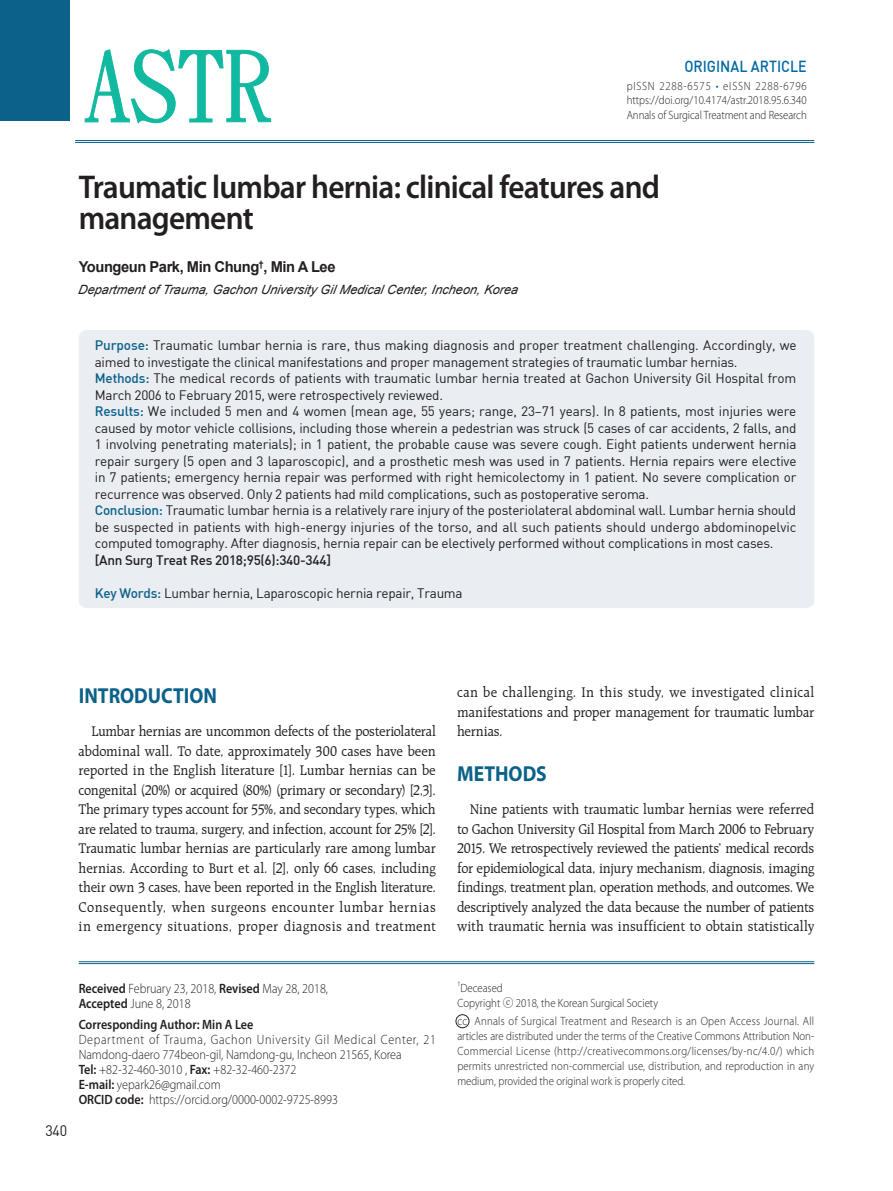
<style>
.page{position:relative;width:893px;height:1191px;background:#fff}
.page>*{position:absolute;margin:0;border:0;box-sizing:border-box;transform-origin:0 0}
.t1{font:600 33px/31.5px "Myriad Pro";letter-spacing:-.025em;color:#231f20;scale:.95 1}
.t2{font:700 21.75px "Myriad Pro";color:#0b6189;scale:.9 1}
.t3{font:15.75px "Dinmed";color:#0069a4;scale:.9 1}
.t4{font:15px/19.5px "Raleigh BT";color:#231f20;text-align:justify;scale:.94 1}
.t5{font:700 15px "Arial";letter-spacing:-.03em;color:#231f20}
.t6{font:15px "Dinreg";color:#231f20;scale:.95 1}
.t7{font:13.5px/16.5px "Dinreg";letter-spacing:-.02em;color:#231f20}
.t8{font:300 13.5px/15px "Myriad Pro";color:#231f20;scale:.9 1}
.t9{font:13.5px "Dinmed";letter-spacing:-.02em;color:#231f20}
.t10{font:600 13.5px "Myriad Pro";color:#231f20;scale:.9 1}
.t11{font:italic 12.75px "Arial";color:#231f20}
.t12{font:300 12px/15px "Myriad Pro";color:#231f20;text-align:justify;scale:.9 1}
.t13{font:300 7.05px "Myriad Pro";color:#231f20;scale:.9 1}
.s1{font-size:12.45px;color:#0069a4}
.s2{font-family:"Dinmed";color:#0b6189}
.s3{font-weight:600}
.s4{font-family:"Ymjo 420";font-weight:400}
</style>
<div class="page">
<svg style="left:84px;top:49px;width:188px;height:75px"></svg>
<hr style="left:75px;top:140px;width:739px;height:1px;background:#0b6189">
<hr style="left:75px;top:142px;width:739px;height:1px;background:#0b6189">
<div style="left:0;top:0;width:70px;height:121px;background:#0b6189"></div>
<div style="left:456px;top:1014px;width:13px;height:14px;border:1px solid #231f20;border-radius:50%"></div>
<hr style="left:79px;top:961px;width:735px;height:1px;background:#0b6189">
<hr style="left:79px;top:963px;width:735px;height:1px;background:#0b6189">
<div style="left:79px;top:330px;width:735px;height:278px;background:#eaedf2;border-radius:9px"></div>
<p class="t3" style="left:684px;top:56px;width:138px">ORIGINAL ARTICLE</p>
<p class="t12" style="left:627px;top:78px;width:202px">pISSN 2288-6575 <span class="s1">•</span> eISSN 2288-6796 https://doi.org/10.4174/astr.2018.95.6.340<br>Annals of Surgical Treatment and Research</p>
<h1 class="t1" style="left:79px;top:170px;width:613px">Traumatic lumbar hernia: clinical features and management</h1>
<p class="t5" style="left:79px;top:256px;width:258px">Youngeun Park, Min Chung<sup>†</sup>, Min A Lee</p>
<p class="t11" style="left:78px;top:281px;width:444px">Department of Trauma,Gachon University Gil Medical Center,Incheon,Korea</p>
<p class="t7" style="left:95px;top:337px;width:703px"><span class="s2">Purpose:</span> Traumatic lumbar hernia is rare, thus making diagnosis and proper treatment challenging. Accordingly, we aimed to investigate the clinical manifestations and proper management strategies of traumatic lumbar hernias.<br><span class="s2">Methods:</span> The medical records of patients with traumatic lumbar hernia treated at Gachon University Gil Hospital from March 2006 to February 2015, were retrospectively reviewed.<br><span class="s2">Results:</span> We included 5 men and 4 women (mean age, 55 years; range, 23–71 years). In 8 patients, most injuries were caused by motor vehicle collisions, including those wherein a pedestrian was struck (5 cases of car accidents, 2 falls, and 1 involving penetrating materials); in 1 patient, the probable cause was severe cough. Eight patients underwent hernia repair surgery (5 open and 3 laparoscopic), and a prosthetic mesh was used in 7 patients. Hernia repairs were elective in 7 patients; emergency hernia repair was performed with right hemicolectomy in 1 patient. No severe complication or recurrence was observed. Only 2 patients had mild complications, such as postoperative seroma.<br><span class="s2">Conclusion:</span> Traumatic lumbar hernia is a relatively rare injury of the posteriolateral abdominal wall. Lumbar hernia should be suspected in patients with high-energy injuries of the torso, and all such patients should undergo abdominopelvic computed tomography. After diagnosis, hernia repair can be electively performed without complications in most cases.</p>
<p class="t9" style="left:95px;top:551px;width:238px">[Ann Surg Treat Res 2018;95(6):340-344]</p>
<p class="t7" style="left:95px;top:584px;width:369px"><span class="s2">Key Words:</span> Lumbar hernia, Laparoscopic hernia repair, Trauma</p>
<h2 class="t2" style="left:79px;top:681px;width:155px">INTRODUCTION</h2>
<p class="t4" style="left:79px;top:721px;width:382px;text-indent:13px">Lumbar hernias are uncommon defects of the posteriolateral abdominal wall. To date, approximately 300 cases have been reported in the English literature [1]. Lumbar hernias can be congenital (20%) or acquired (80%) (primary or secondary) [2,3].<br>The primary types account for 55%, and secondary types, which are related to trauma, surgery, and infection, account for 25% [2].<br>Traumatic lumbar hernias are particularly rare among lumbar hernias. According to Burt et al. [2], only 66 cases, including their own 3 cases, have been reported in the English literature.<br>Consequently, when surgeons encounter lumbar hernias in emergency situations, proper diagnosis and treatment</p>
<p class="t6" style="left:46px;top:1121px;width:24px">340</p>
<p class="t8" style="left:79px;top:981px;width:279px"><span class="s3">Received</span> February 23, 2018, <span class="s3">Revised</span> May 28, 2018,<br><span class="s3">Accepted</span> June 8, 2018</p>
<p class="t10" style="left:79px;top:1015px;width:196px">Corresponding Author: Min A Lee</p>
<p class="t8" style="left:79px;top:1032px;width:399px">Department of Trauma, Gachon University Gil Medical Center, 21<br>Namdong-daero 774beon-gil, Namdong-gu, Incheon 21565, Korea<br><span class="s3">Tel:</span> +82-32-460-3010 , <span class="s3">Fax:</span> +82-32-460-2372<br><span class="s3">E-mail:</span> yepark26@gmail.com<br><span class="s3">ORCID code:</span> https://orcid.org/0000-0002-9725-8993</p>
<p class="t4" style="left:457px;top:682px;width:382px">can be challenging. In this study, we investigated clinical manifestations and proper management for traumatic lumbar hernias.</p>
<h2 class="t2" style="left:457px;top:759px;width:101px">METHODS</h2>
<p class="t4" style="left:457px;top:799px;width:382px;text-indent:13px">Nine patients with traumatic lumbar hernias were referred to Gachon University Gil Hospital from March 2006 to February 2015. We retrospectively reviewed the patients’ medical records for epidemiological data, injury mechanism, diagnosis, imaging findings, treatment plan, operation methods, and outcomes. We descriptively analyzed the data because the number of patients with traumatic hernia was insufficient to obtain statistically</p>
<p class="t13" style="left:457px;top:979px;width:5px">†</p>
<p class="t12" style="left:457px;top:980px;width:225px">Deceased<br>Copyright <span class="s4">ⓒ</span> 2018, the Korean Surgical Society</p>
<p class="t12" style="left:457px;top:1013px;width:398px">cc Annals of Surgical Treatment and Research is an Open Access Journal. All articles are distributed under the terms of the Creative Commons Attribution Non-Commercial License (http://creativecommons.org/licenses/by-nc/4.0/) which permits unrestricted non-commercial use, distribution, and reproduction in any medium, provided the original work is properly cited.</p>
</div>
